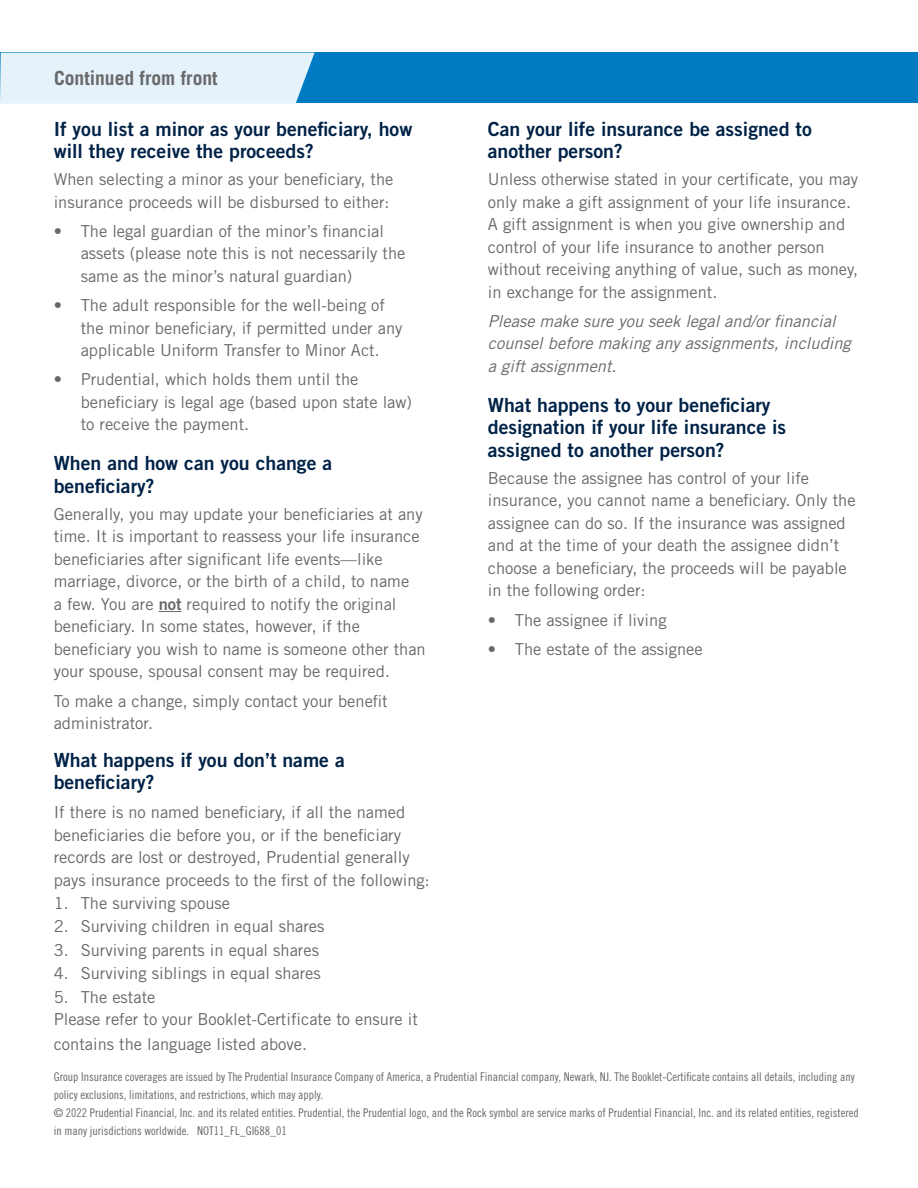
<style>
.page{position:relative;width:918px;height:1188px;background:#fff}
.page>*{position:absolute;margin:0;border:0;box-sizing:border-box;transform-origin:0 0}
.t1{font:19.5px/22.5px "Trade Gothic LT Std Bd 2";color:#002247}
.t2{font:700 19.5px "Trade Gothic LT Std";color:#686869}
.Body{font:16.5px/22.5px "Trade Gothic LT Std";color:#686869}
.Body-2{font:italic 16.5px/22.5px "Trade Gothic LT Std";color:#686869}
.t3{font:12px/18px "Trade Gothic LT Std Cn 18";color:#686869}
.s1{font-family:"Trade Gothic LT Std Bd 2"}
</style>
<div class="page">
<svg style="left:159px;top:611px;width:23px;height:1px"></svg>
<div style="left:0;top:53px;width:918px;height:50px;background:#007bc3"></div>
<div style="left:0;top:53px;width:315px;height:51px;background:#e5f2f9"></div>
<p class="t2" style="left:54px;top:66px;width:165px">Continued from front</p>
<h3 class="t1" style="left:54px;top:117px;width:360px">If you list a minor as your beneficiary, how will they receive the proceeds?</h3>
<p class="Body" style="left:54px;top:168px;width:341px">When selecting a minor as your beneficiary, the insurance proceeds will be disbursed to either:</p>
<p class="Body" style="left:81px;top:220px;width:326px;text-indent:-27px">• The legal guardian of the minor’s financial assets (please note this is not necessarily the same as the minor’s natural guardian)</p>
<p class="Body" style="left:81px;top:294px;width:323px;text-indent:-27px">• The adult responsible for the well-being of the minor beneficiary, if permitted under any applicable Uniform Transfer to Minor Act.</p>
<p class="Body" style="left:81px;top:368px;width:333px;text-indent:-27px">• Prudential, which holds them until the beneficiary is legal age (based upon state law) to receive the payment.</p>
<h3 class="t1" style="left:54px;top:452px;width:280px">When and how can you change a beneficiary?</h3>
<p class="Body" style="left:54px;top:503px;width:374px">Generally, you may update your beneficiaries at any time. It is important to reassess your life insurance beneficiaries after significant life events—like marriage, divorce, or the birth of a child, to name<br>a few. You are <span class="s1">not</span> required to notify the original beneficiary. In some states, however, if the beneficiary you wish to name is someone other than your spouse, spousal consent may be required.</p>
<p class="Body" style="left:54px;top:689px;width:335px">To make a change, simply contact your benefit administrator.</p>
<h3 class="t1" style="left:54px;top:748px;width:293px">What happens if you don’t name a beneficiary?</h3>
<p class="Body" style="left:54px;top:801px;width:378px">If there is no named beneficiary, if all the named beneficiaries die before you, or if the beneficiary records are lost or destroyed, Prudential generally pays insurance proceeds to the first of the following:</p>
<p class="Body" style="left:54px;top:892px;width:178px">1. The surviving spouse</p>
<p class="Body" style="left:54px;top:915px;width:272px">2. Surviving children in equal shares</p>
<p class="Body" style="left:54px;top:938px;width:267px">3. Surviving parents in equal shares</p>
<p class="Body" style="left:54px;top:962px;width:269px">4. Surviving siblings in equal shares</p>
<p class="Body" style="left:54px;top:985px;width:366px">5. The estate<br>Please refer to your Booklet-Certificate to ensure it</p>
<p class="Body" style="left:54px;top:1032px;width:255px">contains the language listed above.</p>
<p class="t3" style="left:54px;top:1068px;width:803px">Group Insurance coverages are issued by The Prudential Insurance Company of America, a Prudential Financial company, Newark, NJ. The Booklet-Certificate contains all details, including any policy exclusions, limitations, and restrictions, which may apply.</p>
<p class="t3" style="left:54px;top:1104px;width:807px">© 2022 Prudential Financial, Inc. and its related entities. Prudential, the Prudential logo, and the Rock symbol are service marks of Prudential Financial, Inc. and its related entities, registered in many jurisdictions worldwide. NOT11_FL_GI688_01</p>
<h3 class="t1" style="left:488px;top:117px;width:325px">Can your life insurance be assigned to another person?</h3>
<p class="Body" style="left:488px;top:168px;width:372px">Unless otherwise stated in your certificate, you may only make a gift assignment of your life insurance.<br>A gift assignment is when you give ownership and control of your life insurance to another person without receiving anything of value, such as money, in exchange for the assignment.</p>
<p class="Body-2" style="left:488px;top:310px;width:364px">Please make sure you seek legal and/or financial counsel before making any assignments, including a gift assignment.</p>
<h3 class="t1" style="left:488px;top:393px;width:300px">What happens to your beneficiary designation if your life insurance is assigned to another person?</h3>
<p class="Body" style="left:488px;top:467px;width:369px">Because the assignee has control of your life insurance, you cannot name a beneficiary. Only the assignee can do so. If the insurance was assigned and at the time of your death the assignee didn’t choose a beneficiary, the proceeds will be payable in the following order:</p>
<p class="Body" style="left:488px;top:608px;width:180px">• The assignee if living</p>
<p class="Body" style="left:488px;top:638px;width:216px">• The estate of the assignee</p>
</div>
